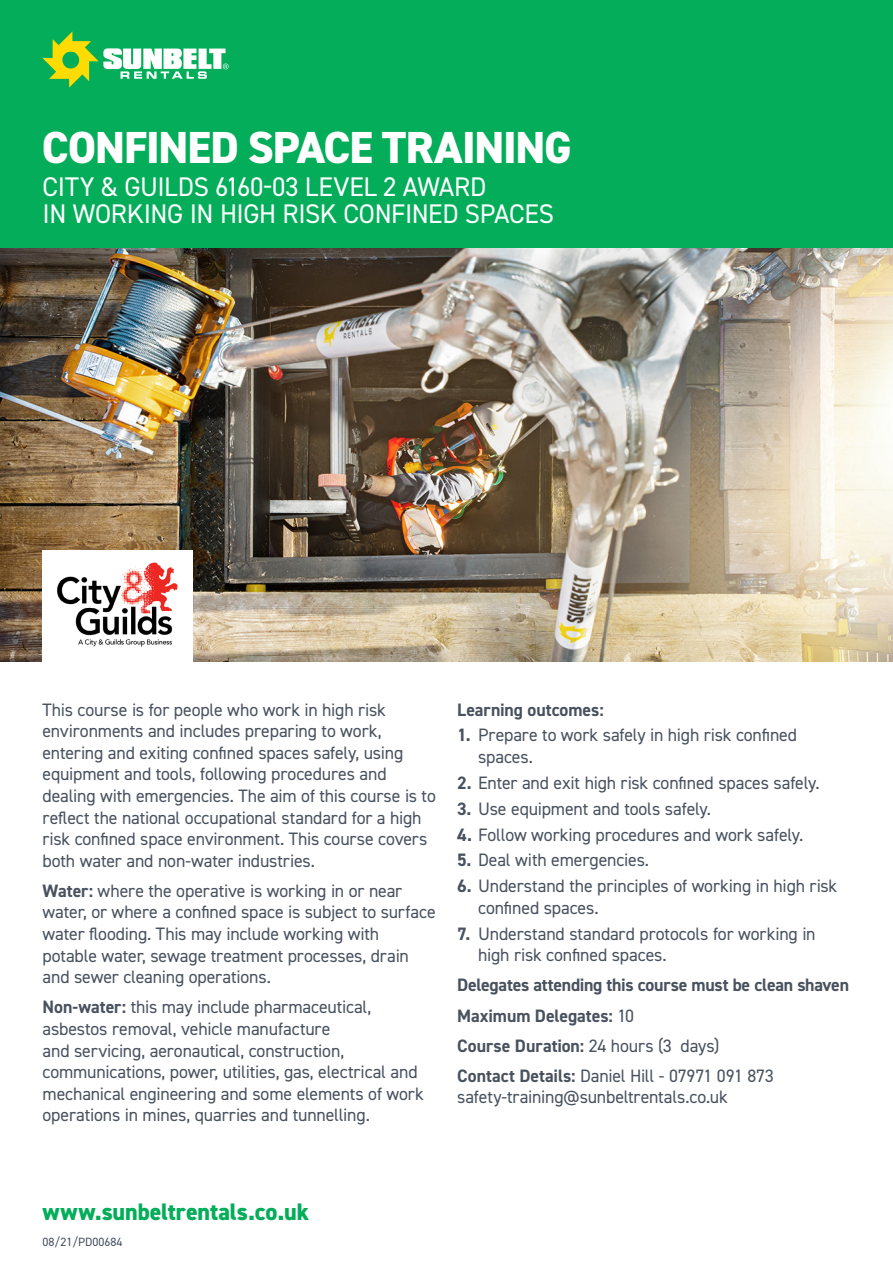
<style>
.page{position:relative;width:893px;height:1263px;background:#fff}
.page>*{position:absolute;margin:0;border:0;box-sizing:border-box;transform-origin:0 0}
.Intro_Text_2{font:800 45px "DIN2014";letter-spacing:-.025em;color:#fff}
.t1{font:27px/27px "DIN2014";letter-spacing:-.015em;color:#fff}
.t2{font:800 24px "DIN2014";color:#03ad59}
.t3{font:18px/21.6px "DIN2014";letter-spacing:-.01em;color:#48515e}
.t4{font:700 18px "DIN2014";letter-spacing:-.01em;color:#48515e}
.t5{font:12px "DIN2014";color:#48515e}
.s1{font-weight:700}
.s2{font-weight:400}
</style>
<div class="page">
<div style="left:0;top:0;width:893px;height:249px;background:#03ad59"></div>
<svg style="left:43px;top:31px;width:186px;height:57px"></svg>
<img style="left:0;top:249px;width:893px;height:412px">
<div style="left:43px;top:550px;width:150px;height:115px;background:#fff"></div>
<img style="left:57px;top:563px;width:121px;height:83px">
<p class="Intro_Text_2" style="left:42px;top:117px;width:532px">CONFINED SPACE TRAINING</p>
<p class="t1" style="left:43px;top:172px;width:513px">CITY &amp; GUILDS 6160-03 LEVEL 2 AWARD<br>IN WORKING IN HIGH RISK CONFINED SPACES</p>
<p class="t3" style="left:43px;top:698px;width:395px">This course is for people who work in high risk environments and includes preparing to work, entering and exiting confined spaces safely, using equipment and tools, following procedures and dealing with emergencies. The aim of this course is to reflect the national occupational standard for a high risk confined space environment. This course covers both water and non-water industries.</p>
<p class="t3" style="left:43px;top:879px;width:395px"><span class="s1">Water:</span> where the operative is working in or near water, or where a confined space is subject to surface water flooding. This may include working with potable water, sewage treatment processes, drain and sewer cleaning operations.</p>
<p class="t3" style="left:43px;top:996px;width:383px"><span class="s1">Non-water:</span> this may include pharmaceutical, asbestos removal, vehicle manufacture<br>and servicing, aeronautical, construction, communications, power, utilities, gas, electrical and mechanical engineering and some elements of work operations in mines, quarries and tunnelling.</p>
<p class="t4" style="left:457px;top:697px;width:148px">Learning outcomes:</p>
<p class="t3" style="left:478px;top:724px;width:321px;text-indent:-21px"><span class="s1">1.</span> Prepare to work safely in high risk confined spaces.</p>
<p class="t3" style="left:457px;top:771px;width:364px"><span class="s1">2.</span> Enter and exit high risk confined spaces safely.</p>
<p class="t3" style="left:457px;top:797px;width:255px"><span class="s1">3.</span> Use equipment and tools safely.</p>
<p class="t3" style="left:457px;top:823px;width:348px"><span class="s1">4.</span> Follow working procedures and work safely.</p>
<p class="t3" style="left:457px;top:849px;width:194px"><span class="s1">5.</span> Deal with emergencies.</p>
<p class="t3" style="left:478px;top:875px;width:361px;text-indent:-21px"><span class="s1">6.</span> Understand the principles of working in high risk confined spaces.</p>
<p class="t3" style="left:478px;top:922px;width:339px;text-indent:-21px"><span class="s1">7.</span> Understand standard protocols for working in high risk confined spaces.</p>
<p class="t4" style="left:457px;top:973px;width:393px">Delegates attending this course must be clean shaven</p>
<p class="t4" style="left:457px;top:1003px;width:179px">Maximum Delegates: <span class="s2">10</span></p>
<p class="t4" style="left:457px;top:1033px;width:264px">Course Duration: <span class="s2">24 hours (3 days)</span></p>
<p class="t3" style="left:457px;top:1064px;width:318px"><span class="s1">Contact Details:</span> Daniel Hill - 07971 091 873 safety-training@sunbeltrentals.co.uk</p>
<p class="t2" style="left:43px;top:1196px;width:268px">www.sunbeltrentals.co.uk</p>
<p class="t5" style="left:43px;top:1235px;width:81px">08/21/PD00684</p>
</div>
